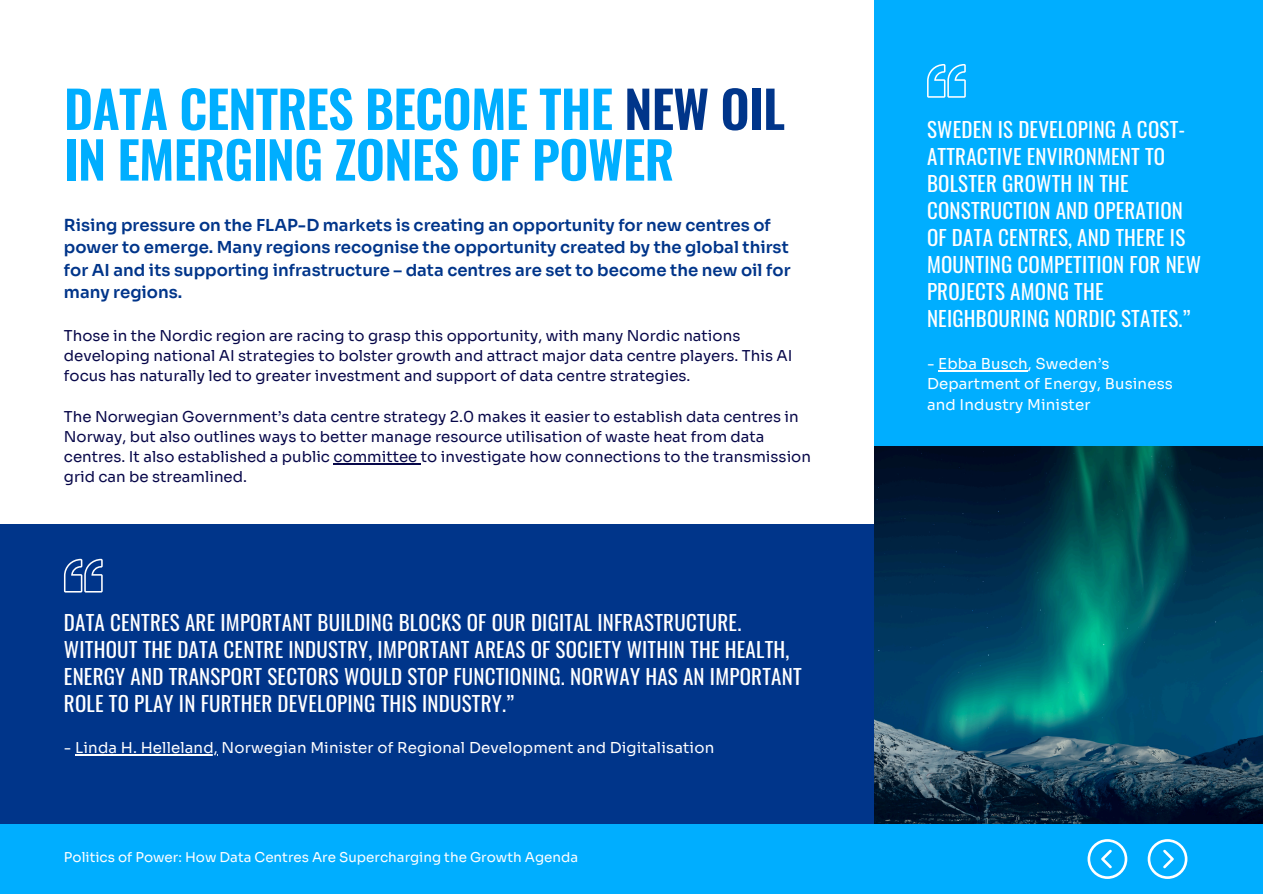
<style>
.page{position:relative;width:1263px;height:894px;background:#fff}
.page>*{position:absolute;margin:0;border:0;box-sizing:border-box;transform-origin:0 0}
.t1{font:600 51px/50.7px "Oswald";letter-spacing:-.015em;color:#00aeff}
.t2{font:21px/27px "Oswald";letter-spacing:.01em;color:#fff}
.t3{font:600 16.5px/22.5px "Sora";color:#00358a}
.t4{font:15px/20.2px "Sora";color:#070749}
.t5{font:15px/20.2px "Sora";letter-spacing:.01em;color:#fff}
.t6{font:13.5px "Sora";color:#fff}
.s1{color:#00358a}
</style>
<div class="page">
<div style="left:874px;top:0;width:389px;height:838px;background:#00aeff"></div>
<div style="left:0;top:524px;width:916px;height:300px;background:#00358a"></div>
<img style="left:874px;top:446px;width:389px;height:378px">
<hr style="left:333px;top:463px;width:88px;height:1px;background:#070749">
<div style="left:0;top:824px;width:1263px;height:69px;background:#00aeff"></div>
<svg style="left:1148px;top:839px;width:39px;height:39px"></svg>
<svg style="left:1088px;top:839px;width:39px;height:39px"></svg>
<svg style="left:64px;top:558px;width:39px;height:34px"></svg>
<hr style="left:75px;top:754px;width:143px;height:1px;background:#fff">
<svg style="left:927px;top:64px;width:39px;height:34px"></svg>
<hr style="left:938px;top:370px;width:90px;height:1px;background:#fff">
<h2 class="t1" style="left:64px;top:81px;width:723px">DATA CENTRES BECOME THE <span class="s1">NEW OIL<br></span>IN EMERGING ZONES OF POWER</h2>
<h4 class="t3" style="left:64px;top:214px;width:728px">Rising pressure on the FLAP-D markets is creating an opportunity for new centres of power to emerge. Many regions recognise the opportunity created by the global thirst for AI and its supporting infrastructure – data centres are set to become the new oil for many regions.</h4>
<p class="t4" style="left:64px;top:325px;width:730px">Those in the Nordic region are racing to grasp this opportunity, with many Nordic nations developing national AI strategies to bolster growth and attract major data centre players. This AI focus has naturally led to greater investment and support of data centre strategies.</p>
<h1 class="t4" style="left:64px;top:406px;width:749px">The Norwegian Government’s data centre strategy 2.0 makes it easier to establish data centres in Norway, but also outlines ways to better manage resource utilisation of waste heat from data centres. It also established a public committee to investigate how connections to the transmission grid can be streamlined.</h1>
<h4 class="t2" style="left:64px;top:607px;width:739px">DATA CENTRES ARE IMPORTANT BUILDING BLOCKS OF OUR DIGITAL INFRASTRUCTURE.<br>WITHOUT THE DATA CENTRE INDUSTRY, IMPORTANT AREAS OF SOCIETY WITHIN THE HEALTH, ENERGY AND TRANSPORT SECTORS WOULD STOP FUNCTIONING. NORWAY HAS AN IMPORTANT ROLE TO PLAY IN FURTHER DEVELOPING THIS INDUSTRY.”</h4>
<h4 class="t5" style="left:64px;top:738px;width:652px">- Linda H. Helleland, Norwegian Minister of Regional Development and Digitalisation</h4>
<h3 class="t6" style="left:64px;top:849px;width:516px">Politics of Power: How Data Centres Are Supercharging the Growth Agenda</h3>
<h2 class="t2" style="left:927px;top:115px;width:275px">SWEDEN IS DEVELOPING A COST-<br>ATTRACTIVE ENVIRONMENT TO<br>BOLSTER GROWTH IN THE<br>CONSTRUCTION AND OPERATION<br>OF DATA CENTRES, AND THERE IS<br>MOUNTING COMPETITION FOR NEW<br>PROJECTS AMONG THE<br>NEIGHBOURING NORDIC STATES.”</h2>
<h4 class="t5" style="left:927px;top:353px;width:247px">- Ebba Busch, Sweden’s<br>Department of Energy, Business and Industry Minister</h4>
</div>
